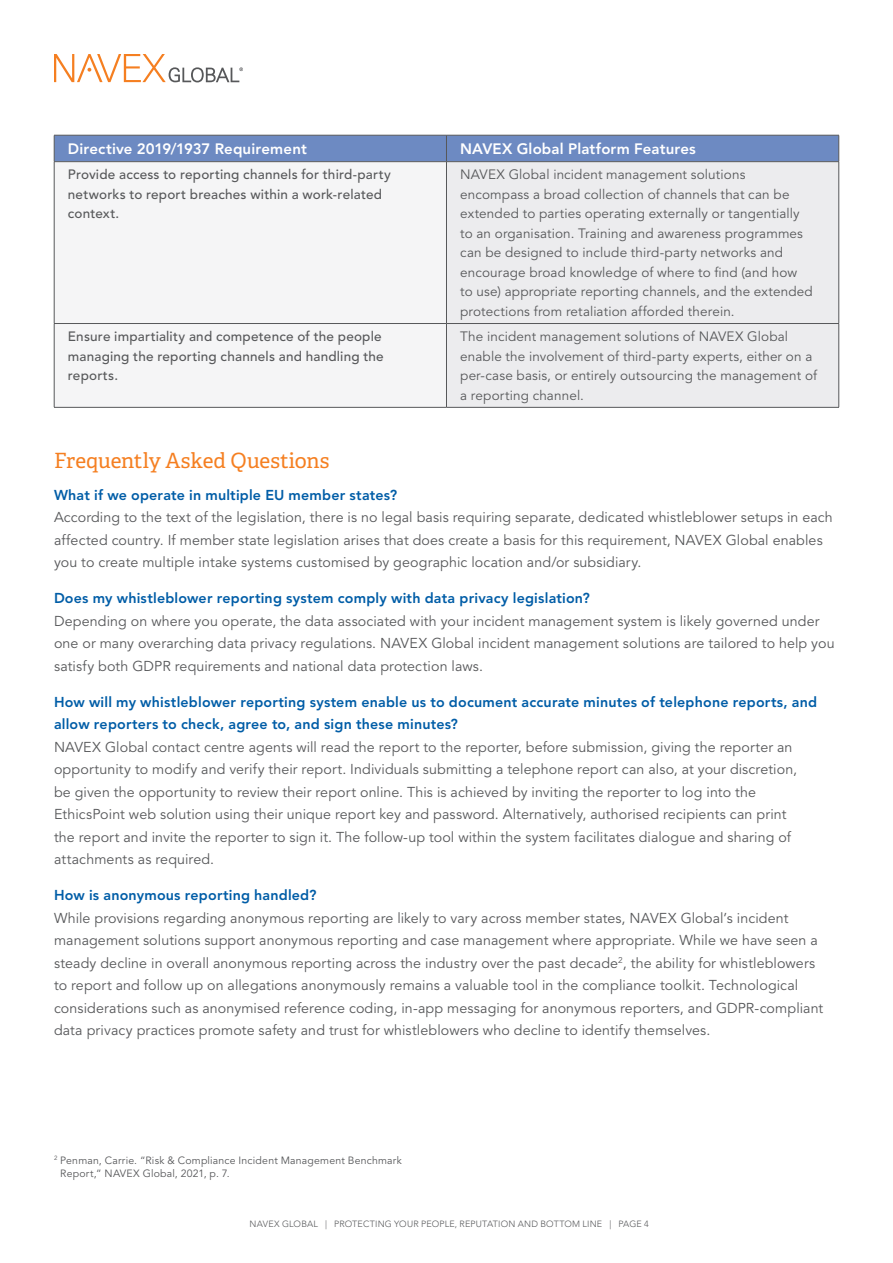
<style>
.page{position:relative;width:893px;height:1263px;background:#fff}
.page>*{position:absolute;margin:0;border:0;box-sizing:border-box;transform-origin:0 0}
.t1{font:21px "Adelle";letter-spacing:-.005em;color:#f57f21}
.t2{font:800 15px "Avenir LT Std";letter-spacing:.01em;color:#fff}
.t3{font:14.25px/22.5px "Avenir LT Std";letter-spacing:.01em;color:#57585a}
.t4{font:800 14.25px/22.5px "Avenir LT Std";letter-spacing:.015em;color:#015da7}
.t5{font:13.5px/19.5px "Avenir LT Std";letter-spacing:.01em;color:#57585a}
.t6{font:500 13.5px/19.5px "Avenir LT Std";letter-spacing:.015em;color:#57585a}
.t7{font:10.5px/13.5px "Avenir LT Std";letter-spacing:.02em;color:#57585a}
.t8{font:300 9px "Avenir LT Std";letter-spacing:.02em;color:#57585a}
</style>
<div class="page">
<svg style="left:54px;top:54px;width:189px;height:28px"></svg>
<div style="left:55px;top:162px;width:391px;height:245px;background:#f5f5f6"></div>
<div style="left:447px;top:162px;width:391px;height:245px;background:#ececee"></div>
<hr style="left:446px;top:323px;width:393px;height:1px;background:#57585a">
<hr style="left:54px;top:323px;width:392px;height:1px;background:#57585a">
<hr style="left:54px;top:162px;width:1px;height:161px;background:#57585a">
<hr style="left:54px;top:324px;width:1px;height:83px;background:#57585a">
<hr style="left:54px;top:407px;width:392px;height:1px;background:#57585a">
<hr style="left:446px;top:162px;width:1px;height:161px;background:#57585a">
<hr style="left:838px;top:162px;width:1px;height:161px;background:#57585a">
<hr style="left:446px;top:324px;width:1px;height:83px;background:#57585a">
<hr style="left:838px;top:324px;width:1px;height:83px;background:#57585a">
<hr style="left:446px;top:407px;width:393px;height:1px;background:#57585a">
<div style="left:54px;top:135px;width:785px;height:26px;background:#6d8ac2"></div>
<hr style="left:54px;top:161px;width:392px;height:1px;background:#57585a">
<hr style="left:446px;top:161px;width:393px;height:1px;background:#57585a">
<p class="t2" style="left:68px;top:140px;width:241px">Directive 2019/1937 Requirement</p>
<p class="t2" style="left:460px;top:140px;width:237px">NAVEX Global Platform Features</p>
<p class="t6" style="left:68px;top:165px;width:324px">Provide access to reporting channels for third-party networks to report breaches within a work-related context.</p>
<p class="t5" style="left:460px;top:165px;width:354px">NAVEX Global incident management solutions encompass a broad collection of channels that can be extended to parties operating externally or tangentially to an organisation. Training and awareness programmes can be designed to include third-party networks and encourage broad knowledge of where to find (and how to use) appropriate reporting channels, and the extended protections from retaliation afforded therein.</p>
<p class="t6" style="left:68px;top:327px;width:317px">Ensure impartiality and competence of the people managing the reporting channels and handling the reports.</p>
<p class="t5" style="left:460px;top:327px;width:358px">The incident management solutions of NAVEX Global enable the involvement of third-party experts, either on a per-case basis, or entirely outsourcing the management of a reporting channel.</p>
<h1 class="t1" style="left:54px;top:445px;width:277px">Frequently Asked Questions</h1>
<p class="t4" style="left:54px;top:483px;width:345px">What if we operate in multiple EU member states?</p>
<p class="t3" style="left:54px;top:506px;width:780px">According to the text of the legislation, there is no legal basis requiring separate, dedicated whistleblower setups in each affected country. If member state legislation arises that does create a basis for this requirement, NAVEX Global enables you to create multiple intake systems customised by geographic location and/or subsidiary.</p>
<p class="t4" style="left:54px;top:587px;width:537px">Does my whistleblower reporting system comply with data privacy legislation?</p>
<p class="t3" style="left:54px;top:610px;width:782px">Depending on where you operate, the data associated with your incident management system is likely governed under one or many overarching data privacy regulations. NAVEX Global incident management solutions are tailored to help you satisfy both GDPR requirements and national data protection laws.</p>
<p class="t4" style="left:54px;top:690px;width:765px">How will my whistleblower reporting system enable us to document accurate minutes of telephone reports, and allow reporters to check, agree to, and sign these minutes?</p>
<p class="t3" style="left:54px;top:736px;width:744px">NAVEX Global contact centre agents will read the report to the reporter, before submission, giving the reporter an opportunity to modify and verify their report. Individuals submitting a telephone report can also, at your discretion, be given the opportunity to review their report online. This is achieved by inviting the reporter to log into the EthicsPoint web solution using their unique report key and password. Alternatively, authorised recipients can print the report and invite the reporter to sign it. The follow-up tool within the system facilitates dialogue and sharing of attachments as required.</p>
<p class="t4" style="left:54px;top:884px;width:264px">How is anonymous reporting handled?</p>
<p class="t3" style="left:54px;top:907px;width:771px">While provisions regarding anonymous reporting are likely to vary across member states, NAVEX Global’s incident management solutions support anonymous reporting and case management where appropriate. While we have seen a steady decline in overall anonymous reporting across the industry over the past decade<sup>2</sup>, the ability for whistleblowers to report and follow up on allegations anonymously remains a valuable tool in the compliance toolkit. Technological considerations such as anonymised reference coding, in-app messaging for anonymous reporters, and GDPR-compliant data privacy practices promote safety and trust for whistleblowers who decline to identify themselves.</p>
<p class="t7" style="left:60px;top:1153px;width:343px;text-indent:-6px"><sup>2</sup> Penman, Carrie. “Risk &amp; Compliance Incident Management Benchmark<br>Report,” NAVEX Global, 2021, p. 7.</p>
<p class="t8" style="left:249px;top:1218px;width:401px">NAVEX GLOBAL | PROTECTING YOUR PEOPLE, REPUTATION AND BOTTOM LINE | PAGE 4</p>
</div>
